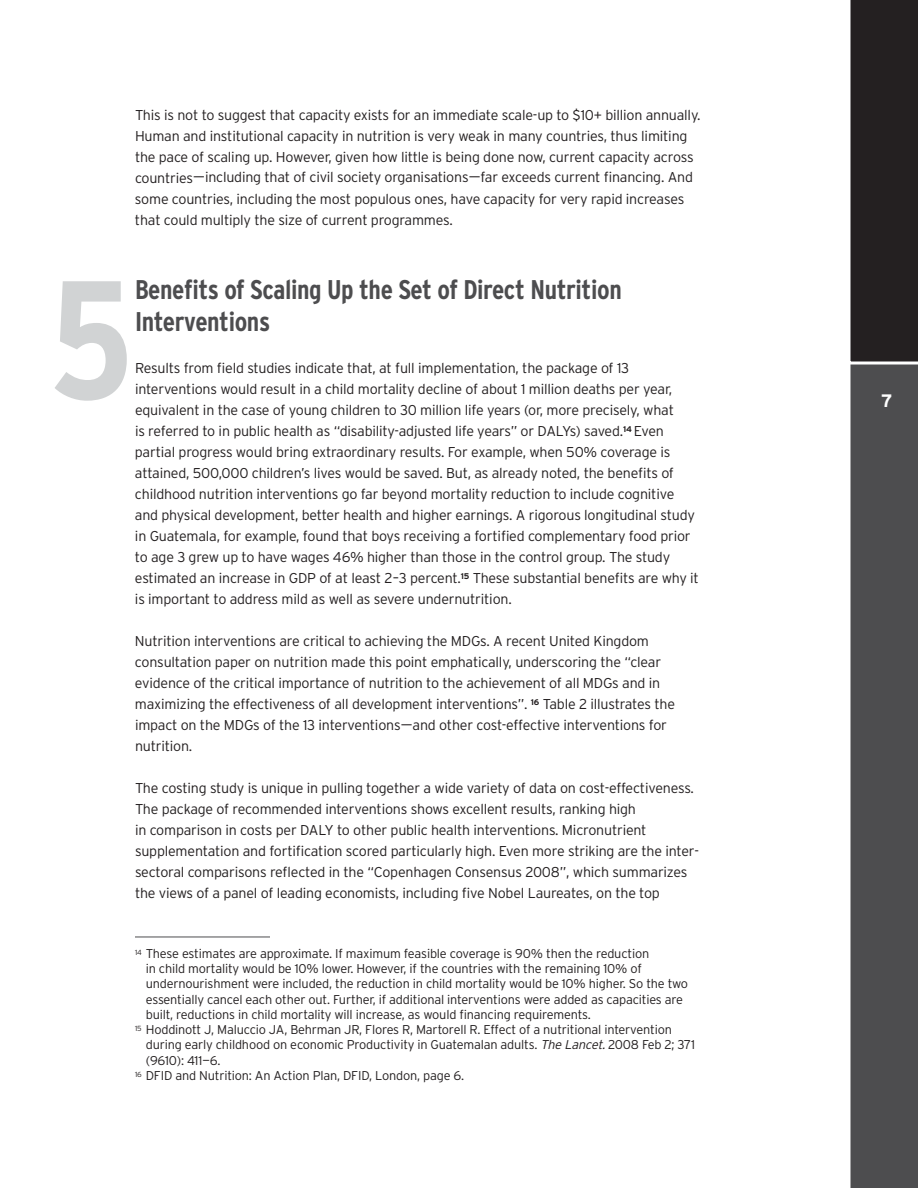
<style>
.page{position:relative;width:918px;height:1188px;background:#fff}
.page>*{position:absolute;margin:0;border:0;box-sizing:border-box;transform-origin:0 0}
.t1{font:700 condensed 168px "Interstate";color:#d1d3d4}
.t2{font:700 condensed 27px/32.4px "Interstate";letter-spacing:-.015em;color:#4d4d4f}
.t3{font:700 18px "Interstate";color:#fff}
.t4{font:300 14.25px/21px "Interstate";letter-spacing:-.015em;color:#231f20}
.t5{font:300 12.75px "Interstate";letter-spacing:-.015em;color:#231f20}
.s1{font-style:italic}
</style>
<div class="page">
<div style="left:850px;top:361px;width:68px;height:827px;background:#4d4d4f;border:2px solid #4d4d4f"></div>
<div style="left:850px;top:0;width:68px;height:366px;background:#242021"></div>
<hr style="left:135px;top:937px;width:135px;height:1px;background:#4d4d4f">
<p class="t4" style="left:135px;top:104px;width:567px">This is not to suggest that capacity exists for an immediate scale-up to $10+ billion annually.<br>Human and institutional capacity in nutrition is very weak in many countries, thus limiting the pace of scaling up. However, given how little is being done now, current capacity across countries—including that of civil society organisations—far exceeds current financing. And some countries, including the most populous ones, have capacity for very rapid increases that could multiply the size of current programmes.</p>
<h1 class="t1" style="left:50px;top:246px;width:85px">5</h1>
<h2 class="t2" style="left:135px;top:273px;width:488px">Benefits of Scaling Up the Set of Direct Nutrition<br>Interventions</h2>
<p class="t4" style="left:135px;top:358px;width:565px">Results from field studies indicate that, at full implementation, the package of 13 interventions would result in a child mortality decline of about 1 million deaths per year, equivalent in the case of young children to 30 million life years (or, more precisely, what<br>is referred to in public health as “disability-adjusted life years” or DALYs) saved.<sup>14</sup> Even partial progress would bring extraordinary results. For example, when 50% coverage is attained, 500,000 children’s lives would be saved. But, as already noted, the benefits of childhood nutrition interventions go far beyond mortality reduction to include cognitive and physical development, better health and higher earnings. A rigorous longitudinal study in Guatemala, for example, found that boys receiving a fortified complementary food prior to age 3 grew up to have wages 46% higher than those in the control group. The study estimated an increase in GDP of at least 2-3 percent.<sup>15</sup> These substantial benefits are why it is important to address mild as well as severe undernutrition.</p>
<p class="t4" style="left:135px;top:631px;width:542px">Nutrition interventions are critical to achieving the MDGs. A recent United Kingdom consultation paper on nutrition made this point emphatically, underscoring the “clear evidence of the critical importance of nutrition to the achievement of all MDGs and in maximizing the effectiveness of all development interventions”. <sup>16</sup> Table 2 illustrates the impact on the MDGs of the 13 interventions—and other cost-effective interventions for nutrition.</p>
<p class="t4" style="left:135px;top:778px;width:566px">The costing study is unique in pulling together a wide variety of data on cost-effectiveness.<br>The package of recommended interventions shows excellent results, ranking high<br>in comparison in costs per DALY to other public health interventions. Micronutrient supplementation and fortification scored particularly high. Even more striking are the inter&shy;sectoral comparisons reflected in the “Copenhagen Consensus 2008”, which summarizes the views of a panel of leading economists, including five Nobel Laureates, on the top</p>
<p class="t5" style="left:135px;top:946px;width:516px"><sup>14</sup> These estimates are approximate. If maximum feasible coverage is 90% then the reduction</p>
<p class="t5" style="left:146px;top:961px;width:498px">in child mortality would be 10% lower. However, if the countries with the remaining 10% of</p>
<p class="t5" style="left:146px;top:977px;width:544px">undernourishment were included, the reduction in child mortality would be 10% higher. So the two</p>
<p class="t5" style="left:146px;top:992px;width:539px">essentially cancel each other out. Further, if additional interventions were added as capacities are</p>
<p class="t5" style="left:146px;top:1007px;width:447px">built, reductions in child mortality will increase, as would financing requirements.</p>
<p class="t5" style="left:135px;top:1022px;width:539px"><sup>15</sup> Hoddinott J, Maluccio JA, Behrman JR, Flores R, Martorell R. Effect of a nutritional intervention</p>
<p class="t5" style="left:146px;top:1038px;width:551px">during early childhood on economic Productivity in Guatemalan adults. <span class="s1">TheLancet.</span>2008 Feb 2; 371</p>
<p class="t5" style="left:146px;top:1053px;width:76px">(9610): 411–6.</p>
<p class="t5" style="left:135px;top:1068px;width:331px"><sup>16</sup> DFID and Nutrition: An Action Plan, DFID, London, page 6.</p>
<p class="t3" style="left:881px;top:391px;width:13px">7</p>
</div>
